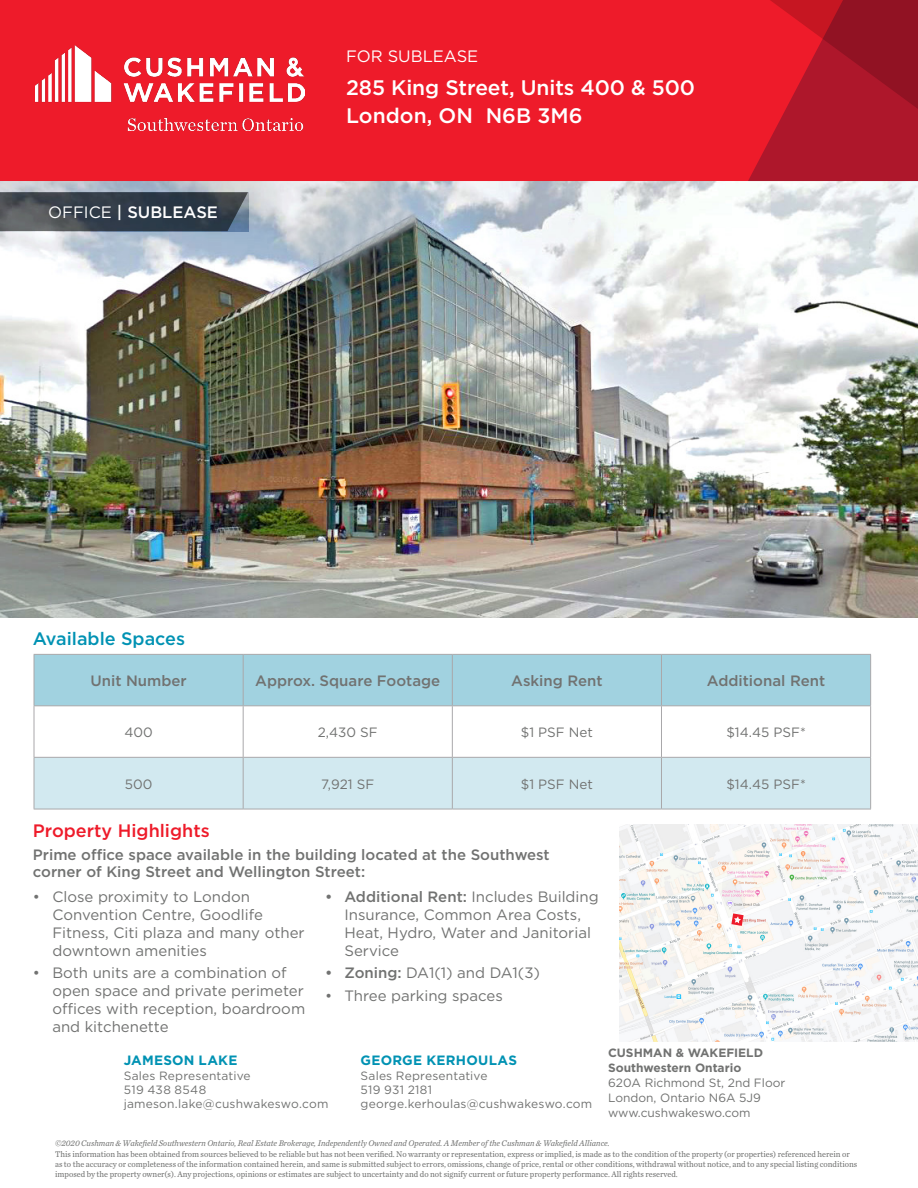
<style>
.page{position:relative;width:918px;height:1188px;background:#fff}
.page>*{position:absolute;margin:0;border:0;box-sizing:border-box;transform-origin:0 0}
.t1{font:500 21px/27.9px "Gotham";letter-spacing:-.005em;color:#fff}
.Section_Head_-_red{font:500 18px "Gotham";color:#ee1b2a}
.Section_Head_-_red-2{font:500 18px "Gotham";color:#0092b3}
.Banner_Callout_Text{font:500 16.5px "Gotham";color:#fff}
.t2{font:16.5px "Gotham";color:#fff}
.t3{font:15px/18px "Gotham";color:#717271}
.Body_Text{font:500 15px/16.5px "Gotham";color:#717271}
.Body_Text-2{font:13.5px "Gotham";color:#717271}
.t4{font:700 13.5px "Gotham";letter-spacing:.02em;color:#0092b3}
.t5{font:12px/14.4px "Gotham";letter-spacing:.01em;color:#717271}
.t6{font:700 12px/15px "Gotham";color:#717271}
.t7{font:8.7px/10.4px "Chronicle Text G2";color:#717271;scale:.95 1}
.t8{font:italic 8.7px "Chronicle Text G2";color:#717271;scale:.95 1}
.s1{font-weight:400}
.s2{font-weight:500}
</style>
<div class="page">
<img style="left:0;top:181px;width:918px;height:437px">
<svg style="left:0;top:192px;width:248px;height:39px;background:#3c4650"></svg>
<div style="left:0;top:0;width:918px;height:181px;background:#ee1b2a"></div>
<svg style="left:748px;top:0;width:170px;height:181px"></svg>
<img style="left:36px;top:45px;width:269px;height:86px">
<img style="left:619px;top:825px;width:299px;height:216px">
<div style="left:35px;top:655px;width:835px;height:50px;background:#a1d2e0"></div>
<div style="left:35px;top:758px;width:835px;height:51px;background:#d2e9f0"></div>
<hr style="left:34px;top:654px;width:209px;height:1px;background:#a9a8aa">
<hr style="left:34px;top:655px;width:1px;height:50px;background:#a9a8aa">
<hr style="left:243px;top:654px;width:209px;height:1px;background:#a9a8aa">
<hr style="left:243px;top:655px;width:1px;height:50px;background:#a9a8aa">
<hr style="left:452px;top:654px;width:209px;height:1px;background:#a9a8aa">
<hr style="left:452px;top:655px;width:1px;height:50px;background:#a9a8aa">
<hr style="left:661px;top:654px;width:210px;height:1px;background:#a9a8aa">
<hr style="left:661px;top:655px;width:1px;height:50px;background:#a9a8aa">
<hr style="left:870px;top:655px;width:1px;height:50px;background:#a9a8aa">
<hr style="left:34px;top:705px;width:209px;height:1px;background:#a9a8aa">
<hr style="left:34px;top:706px;width:1px;height:51px;background:#a9a8aa">
<hr style="left:243px;top:705px;width:209px;height:1px;background:#a9a8aa">
<hr style="left:243px;top:706px;width:1px;height:51px;background:#a9a8aa">
<hr style="left:452px;top:705px;width:209px;height:1px;background:#a9a8aa">
<hr style="left:452px;top:706px;width:1px;height:51px;background:#a9a8aa">
<hr style="left:661px;top:705px;width:210px;height:1px;background:#a9a8aa">
<hr style="left:661px;top:706px;width:1px;height:51px;background:#a9a8aa">
<hr style="left:870px;top:706px;width:1px;height:51px;background:#a9a8aa">
<hr style="left:34px;top:757px;width:209px;height:1px;background:#a9a8aa">
<hr style="left:34px;top:758px;width:1px;height:51px;background:#a9a8aa">
<hr style="left:243px;top:757px;width:209px;height:1px;background:#a9a8aa">
<hr style="left:243px;top:758px;width:1px;height:51px;background:#a9a8aa">
<hr style="left:452px;top:757px;width:209px;height:1px;background:#a9a8aa">
<hr style="left:452px;top:758px;width:1px;height:51px;background:#a9a8aa">
<hr style="left:661px;top:757px;width:210px;height:1px;background:#a9a8aa">
<hr style="left:661px;top:758px;width:1px;height:51px;background:#a9a8aa">
<hr style="left:870px;top:758px;width:1px;height:51px;background:#a9a8aa">
<hr style="left:34px;top:809px;width:209px;height:1px;background:#a9a8aa">
<hr style="left:243px;top:809px;width:209px;height:1px;background:#a9a8aa">
<hr style="left:452px;top:809px;width:209px;height:1px;background:#a9a8aa">
<hr style="left:661px;top:809px;width:210px;height:1px;background:#a9a8aa">
<svg style="left:731px;top:913px;width:13px;height:13px"></svg>
<h3 class="t2" style="left:346px;top:45px;width:134px">FOR SUBLEASE</h3>
<p class="Banner_Callout_Text" style="left:48px;top:202px;width:171px"><span class="s1">OFFICE</span> | SUBLEASE</p>
<h1 class="t1" style="left:346px;top:74px;width:350px">285 King Street, Units 400 &amp; 500<br>London, ON N6B 3M6</h1>
<p class="Section_Head_-_red-2" style="left:33px;top:627px;width:154px">Available Spaces</p>
<p class="Body_Text" style="left:90px;top:672px;width:98px">Unit Number</p>
<p class="Body_Text" style="left:255px;top:672px;width:187px">Approx. Square Footage</p>
<p class="Body_Text" style="left:511px;top:672px;width:93px">Asking Rent</p>
<p class="Body_Text" style="left:707px;top:672px;width:120px">Additional Rent</p>
<p class="Body_Text-2" style="left:124px;top:724px;width:30px">400</p>
<p class="Body_Text-2" style="left:318px;top:724px;width:61px">2,430 SF</p>
<p class="Body_Text-2" style="left:521px;top:724px;width:74px">$1 PSF Net</p>
<p class="Body_Text-2" style="left:726px;top:724px;width:81px">$14.45 PSF*</p>
<p class="Body_Text-2" style="left:125px;top:775px;width:29px">500</p>
<p class="Body_Text-2" style="left:321px;top:775px;width:55px">7,921 SF</p>
<p class="Body_Text-2" style="left:521px;top:775px;width:74px">$1 PSF Net</p>
<p class="Body_Text-2" style="left:726px;top:775px;width:81px">$14.45 PSF*</p>
<p class="Section_Head_-_red" style="left:33px;top:819px;width:178px">Property Highlights</p>
<p class="Body_Text" style="left:33px;top:846px;width:518px">Prime office space available in the building located at the Southwest corner of King Street and Wellington Street:</p>
<p class="t3" style="left:52px;top:887px;width:254px;text-indent:-20px">• Close proximity to London<br>Convention Centre, Goodlife<br>Fitness, Citi plaza and many other downtown amenities</p>
<p class="t3" style="left:52px;top:964px;width:254px;text-indent:-20px">• Both units are a combination of open space and private perimeter offices with reception, boardroom and kitchenette</p>
<p class="t3" style="left:345px;top:887px;width:256px;text-indent:-20px"><span class="s2">• Additional Rent:</span> Includes Building<br>Insurance, Common Area Costs,<br>Heat, Hydro, Water and Janitorial<br>Service</p>
<p class="t3" style="left:325px;top:964px;width:217px"><span class="s2">• Zoning:</span> DA1(1) and DA1(3)</p>
<p class="t3" style="left:325px;top:986px;width:179px">• Three parking spaces</p>
<h3 class="t6" style="left:608px;top:1045px;width:157px">CUSHMAN &amp; WAKEFIELD<br>Southwestern Ontario</h3>
<h3 class="t5" style="left:608px;top:1075px;width:179px;line-height:15px">620A Richmond St, 2nd Floor<br>London, Ontario N6A 5J9 www.cushwakeswo.com</h3>
<p class="t8" style="left:55px;top:1137px;width:585px">©2020 Cushman &amp; Wakefield Southwestern Ontario, Real Estate Brokerage, Independently Owned and Operated. A Member of the Cushman &amp; Wakefield Alliance.</p>
<p class="t7" style="left:55px;top:1148px;width:846px">This information has been obtained from sources believed to be reliable but has not been verified. No warranty or representation, express or implied, is made as to the condition of the property (or properties) referenced herein or as to the accuracy or completeness of the information contained herein, and same is submitted subject to errors, omissions, change of price, rental or other conditions, withdrawal without notice, and to any special listing conditions imposed by the property owner(s). Any projections, opinions or estimates are subject to uncertainty and do not signify current or future property performance. All rights reserved.</p>
<h3 class="t4" style="left:124px;top:1052px;width:115px">JAMESON LAKE</h3>
<h3 class="t5" style="left:124px;top:1068px;width:206px">Sales Representative<br>519 438 8548 jameson.lake@cushwakeswo.com</h3>
<h3 class="t4" style="left:361px;top:1052px;width:158px">GEORGE KERHOULAS</h3>
<h3 class="t5" style="left:361px;top:1068px;width:233px">Sales Representative<br>519 931 2181 george.kerhoulas@cushwakeswo.com</h3>
</div>
